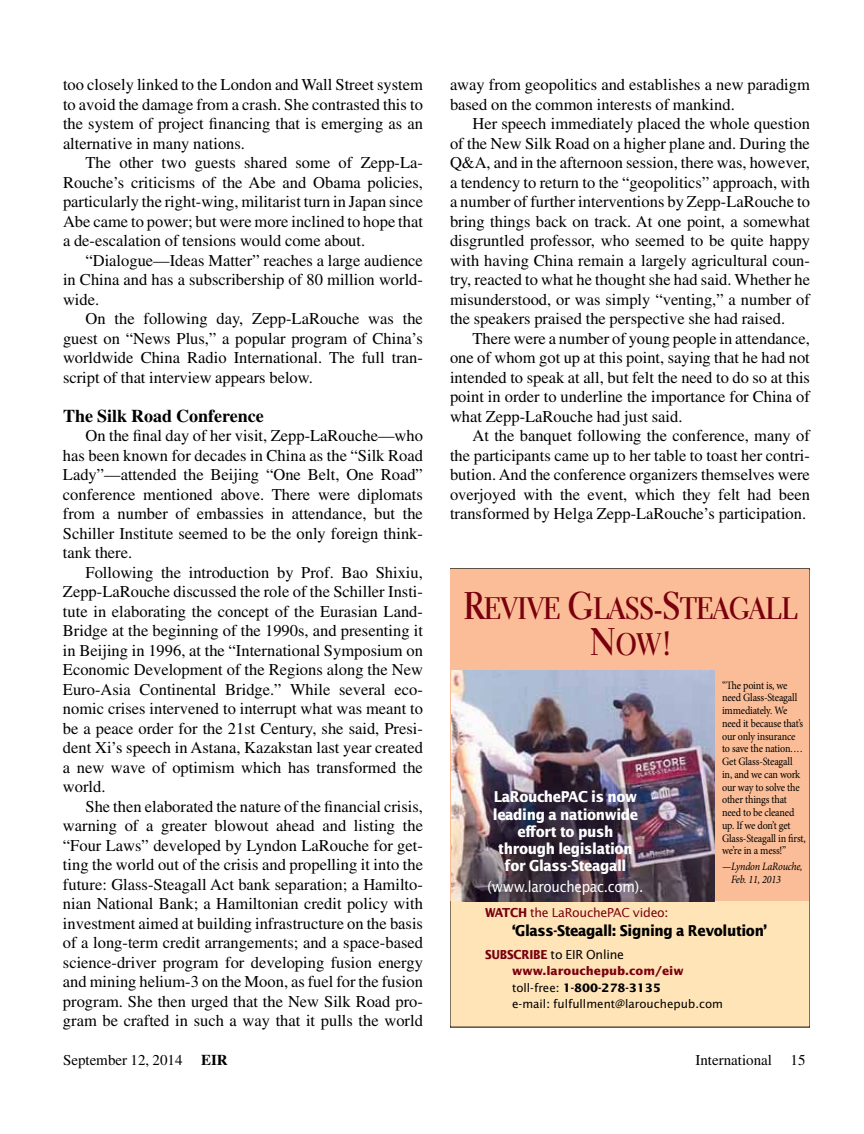
<style>
.page{position:relative;width:864px;height:1134px;background:#fff}
.page>*{position:absolute;margin:0;border:0;box-sizing:border-box;transform-origin:0 0}
.t1{font:31.5px/36px "Electra LH Bold Display";letter-spacing:.02em;color:#79000e;text-align:center;scale:.88 1}
.t2{font:700 18px "Times";color:#000}
.t3{font:16.5px/19.5px "Times";color:#000;text-align:justify}
.t4{font:700 15px/17.2px "Lucida Sans";letter-spacing:-.03em;color:#fff;text-align:center;scale:.9 1}
.t5{font:700 15px "Lucida Sans";letter-spacing:-.03em;color:#000;scale:.9 1}
.t6{font:15px "Times";color:#000}
.t7{font:15px "Lucida Sans";letter-spacing:-.02em;color:#fff;scale:.9 1}
.t8{font:12.3px "Lucida Sans";letter-spacing:-.02em;color:#79000e}
.t9{font:12.3px "Lucida Sans";letter-spacing:-.02em;color:#000}
.t10{font:11.7px/16.5px "Lucida Sans";color:#000}
.t11{font:11.25px/12.8px "Minion Pro";letter-spacing:-.02em;color:#000;scale:.9 1}
.t12{font:italic 11.25px/12.8px "Minion Pro";letter-spacing:-.02em;color:#000;scale:.9 1}
.s1{font-size:39px}
.s2{font-size:37.5px}
.s3{font-weight:700}
.s4{font-weight:700;color:#79000e}
</style>
<div class="page">
<div style="left:450px;top:569px;width:360px;height:458px;background:#ffe4b8"></div>
<div style="left:451px;top:569px;width:358px;height:332px;background:#fbbd97"></div>
<img style="left:451px;top:671px;width:264px;height:230px">
<p class="t3" style="left:63px;top:75px;width:361px">too closely linked to the London and Wall Street system to avoid the damage from a crash. She contrasted this to the system of project financing that is emerging as an alternative in many nations.</p>
<p class="t3" style="left:63px;top:153px;width:362px;text-indent:23px">The other two guests shared some of Zepp-La-Rouche’s criticisms of the Abe and Obama policies, particularly the right-wing, militarist turn in Japan since Abe came to power; but were more inclined to hope that a de-escalation of tensions would come about.</p>
<p class="t3" style="left:63px;top:250px;width:362px;text-indent:23px">“Dialogue—Ideas Matter” reaches a large audience in China and has a subscribership of 80 million world&shy;wide.</p>
<p class="t3" style="left:63px;top:309px;width:361px;text-indent:23px">On the following day, Zepp-LaRouche was the guest on “News Plus,” a popular program of China’s worldwide China Radio International. The full tran&shy;script of that interview appears below.</p>
<p class="t2" style="left:63px;top:405px;width:202px">The Silk Road Conference</p>
<p class="t3" style="left:63px;top:426px;width:362px;text-indent:23px">On the final day of her visit, Zepp-LaRouche—who has been known for decades in China as the “Silk Road Lady”—attended the Beijing “One Belt, One Road” conference mentioned above. There were diplomats from a number of embassies in attendance, but the Schiller Institute seemed to be the only foreign think&shy;tank there.</p>
<p class="t3" style="left:63px;top:562px;width:362px;text-indent:23px">Following the introduction by Prof. Bao Shixiu, Zepp-LaRouche discussed the role of the Schiller Insti&shy;tute in elaborating the concept of the Eurasian Land-Bridge at the beginning of the 1990s, and presenting it in Beijing in 1996, at the “International Symposium on Economic Development of the Regions along the New Euro-Asia Continental Bridge.” While several eco&shy;nomic crises intervened to interrupt what was meant to be a peace order for the 21st Century, she said, Presi&shy;dent Xi’s speech in Astana, Kazakstan last year created a new wave of optimism which has transformed the world.</p>
<p class="t3" style="left:63px;top:796px;width:362px;text-indent:23px">She then elaborated the nature of the financial crisis, warning of a greater blowout ahead and listing the “Four Laws” developed by Lyndon LaRouche for get&shy;ting the world out of the crisis and propelling it into the future: Glass-Steagall Act bank separation; a Hamilto&shy;nian National Bank; a Hamiltonian credit policy with investment aimed at building infrastructure on the basis of a long-term credit arrangements; and a space-based science-driver program for developing fusion energy and mining helium-3 on the Moon, as fuel for the fusion program. She then urged that the New Silk Road pro&shy;gram be crafted in such a way that it pulls the world</p>
<p class="t3" style="left:450px;top:75px;width:361px">away from geopolitics and establishes a new paradigm based on the common interests of mankind.</p>
<p class="t3" style="left:450px;top:114px;width:362px;text-indent:23px">Her speech immediately placed the whole question of the New Silk Road on a higher plane and. During the Q&amp;A, and in the afternoon session, there was, however, a tendency to return to the “geopolitics” approach, with a number of further interventions by Zepp-LaRouche to bring things back on track. At one point, a somewhat disgruntled professor, who seemed to be quite happy with having China remain a largely agricultural coun&shy;try, reacted to what he thought she had said. Whether he misunderstood, or was simply “venting,” a number of the speakers praised the perspective she had raised.</p>
<p class="t3" style="left:450px;top:328px;width:362px;text-indent:23px">There were a number of young people in attendance, one of whom got up at this point, saying that he had not intended to speak at all, but felt the need to do so at this point in order to underline the importance for China of what Zepp-LaRouche had just said.</p>
<p class="t3" style="left:450px;top:426px;width:361px;text-indent:23px">At the banquet following the conference, many of the participants came up to her table to toast her contri&shy;bution. And the conference organizers themselves were overjoyed with the event, which they felt had been transformed by Helga Zepp-LaRouche’s participation.</p>
<h1 class="t1" style="left:464px;top:590px;width:380px"><span class="s1">R</span>EVIVE <span class="s1">G</span>LASS-<span class="s1">S</span>TEAGALL<br><span class="s1">N</span>OW<span class="s2">!</span></h1>
<p class="t11" style="left:722px;top:679px;width:95px">“The point is, we need Glass-Steagall immediately. We need it because that’s our only insurance to save the nation....<br>Get Glass-Steagall<br>in, and we can work our way to solve the other things that need to be cleaned up. If we don’t get<br>Glass-Steagall in first, we’re in a mess!”</p>
<p class="t12" style="left:731px;top:860px;width:81px;text-indent:-9px">—Lyndon LaRouche,<br>Feb. 11, 2013</p>
<p class="t8" style="left:485px;top:905px;width:185px"><span class="s3">WATCH</span> the LaRouchePAC video:</p>
<p class="t5" style="left:512px;top:922px;width:285px">‘Glass-Steagall: Signing a Revolution’</p>
<p class="t9" style="left:485px;top:947px;width:140px"><span class="s4">SUBSCRIBE</span> to EIR Online</p>
<p class="t10" style="left:512px;top:962px;width:213px"><span class="s4">www.larouchepub.com/eiw </span>toll-free: <span class="s3">1-800-278-3135<br></span>e-mail: fulfullment@larouchepub.com</p>
<p class="t4" style="left:493px;top:788px;width:163px">LaRouchePAC is now leading a nationwide effort to push through legislation for Glass-Steagall</p>
<p class="t7" style="left:488px;top:878px;width:174px">(www.larouchepac.com).</p>
<p class="t6" style="left:63px;top:1052px;width:166px">September 12, 2014 <span class="s3">EIR</span></p>
<p class="t6" style="left:695px;top:1052px;width:112px">International 15</p>
</div>
